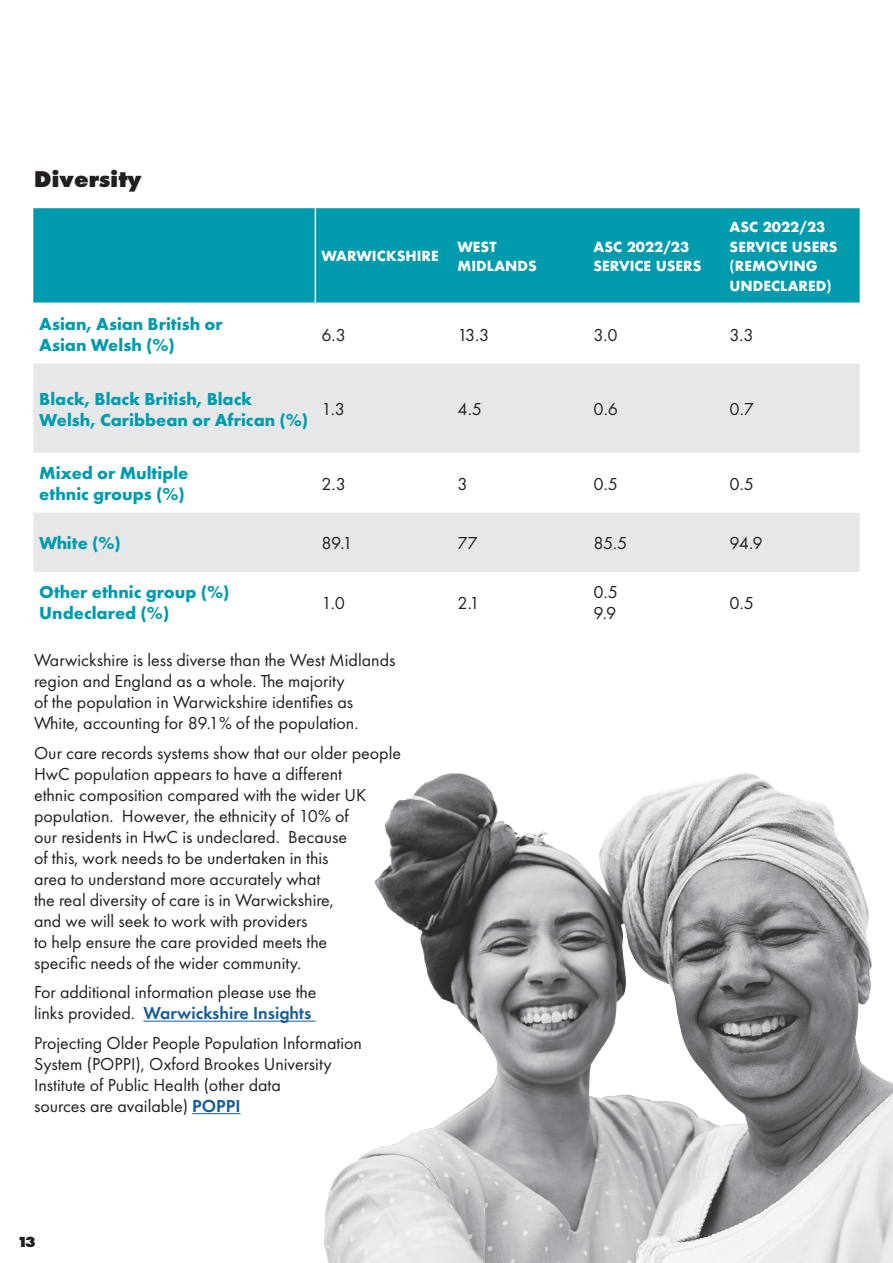
<style>
.page{position:relative;width:893px;height:1263px;background:#fff}
.page>*{position:absolute;margin:0;border:0;box-sizing:border-box;transform-origin:0 0}
.t1{font:800 21px "Futura";color:#231f20}
.t2{font:18px/21px "Futura PT";color:#231f20}
.t3{font:700 18px/21px "Futura PT";color:#009bad}
.t4{font:700 13.5px/19.5px "Futura";color:#fff}
.t5{font:800 13.5px "Futura";color:#231f20}
.s1{font-weight:600;color:#175d9e}
</style>
<div class="page">
<hr style="left:143px;top:1021px;width:172px;height:1px;background:#175d9e">
<hr style="left:192px;top:1113px;width:49px;height:1px;background:#175d9e">
<div style="left:33px;top:208px;width:827px;height:95px;background:#009bad"></div>
<svg style="left:34px;top:363px;width:825px;height:1px"></svg>
<div style="left:33px;top:364px;width:827px;height:89px;background:#e6e7e9"></div>
<div style="left:33px;top:513px;width:827px;height:59px;background:#e6e7e9"></div>
<hr style="left:315px;top:208px;width:1px;height:95px;background:#fff">
<img style="left:311px;top:773px;width:582px;height:490px">
<p class="t1" style="left:34px;top:166px;width:109px">Diversity</p>
<p class="t4" style="left:321px;top:246px;width:119px">WARWICKSHIRE</p>
<p class="t4" style="left:457px;top:237px;width:81px">WEST<br>MIDLANDS</p>
<p class="t4" style="left:593px;top:237px;width:110px">ASC 2022/23<br>SERVICE USERS</p>
<p class="t4" style="left:730px;top:217px;width:110px">ASC 2022/23<br>SERVICE USERS (REMOVING<br>UNDECLARED)</p>
<p class="t3" style="left:39px;top:313px;width:185px">Asian, Asian British or<br>Asian Welsh (%)</p>
<p class="t2" style="left:321px;top:324px;width:26px">6.3</p>
<p class="t2" style="left:457px;top:324px;width:33px">13.3</p>
<p class="t2" style="left:593px;top:324px;width:26px">3.0</p>
<p class="t2" style="left:730px;top:324px;width:26px">3.3</p>
<p class="t3" style="left:39px;top:388px;width:271px">Black, Black British, Black<br>Welsh, Caribbean or African (%)</p>
<p class="t2" style="left:321px;top:398px;width:25px">1.3</p>
<p class="t2" style="left:457px;top:398px;width:26px">4.5</p>
<p class="t2" style="left:593px;top:398px;width:26px">0.6</p>
<p class="t2" style="left:730px;top:398px;width:26px">0.7</p>
<p class="t3" style="left:39px;top:462px;width:151px">Mixed or Multiple ethnic groups (%)</p>
<p class="t2" style="left:321px;top:473px;width:26px">2.3</p>
<p class="t2" style="left:457px;top:473px;width:12px">3</p>
<p class="t2" style="left:593px;top:473px;width:26px">0.5</p>
<p class="t2" style="left:730px;top:473px;width:26px">0.5</p>
<p class="t3" style="left:39px;top:532px;width:83px">White (%)</p>
<p class="t2" style="left:321px;top:532px;width:33px">89.1</p>
<p class="t2" style="left:457px;top:532px;width:22px">77</p>
<p class="t2" style="left:593px;top:532px;width:35px">85.5</p>
<p class="t2" style="left:730px;top:532px;width:35px">94.9</p>
<p class="t3" style="left:39px;top:581px;width:192px">Other ethnic group (%)</p>
<p class="t3" style="left:39px;top:602px;width:132px">Undeclared (%)</p>
<p class="t2" style="left:593px;top:581px;width:26px">0.5</p>
<p class="t2" style="left:593px;top:602px;width:24px">9.9</p>
<p class="t2" style="left:321px;top:592px;width:25px">1.0</p>
<p class="t2" style="left:457px;top:592px;width:24px">2.1</p>
<p class="t2" style="left:730px;top:592px;width:26px">0.5</p>
<p class="t2" style="left:34px;top:650px;width:363px">Warwickshire is less diverse than the West Midlands region and England as a whole. The majority<br>of the population in Warwickshire identifies as White, accounting for 89.1% of the population.</p>
<p class="t2" style="left:34px;top:742px;width:369px">Our care records systems show that our older people HwC population appears to have a different<br>ethnic composition compared with the wider UK population. However, the ethnicity of 10% of<br>our residents in HwC is undeclared. Because<br>of this, work needs to be undertaken in this<br>area to understand more accurately what<br>the real diversity of care is in Warwickshire,<br>and we will seek to work with providers<br>to help ensure the care provided meets the<br>specific needs of the wider community.</p>
<p class="t2" style="left:34px;top:982px;width:284px">For additional information please use the links provided. <span class="s1">Warwickshire Insights</span></p>
<p class="t2" style="left:34px;top:1032px;width:329px">Projecting Older People Population Information System (POPPI), Oxford Brookes University Institute of Public Health (other data<br>sources are available) <span class="s1">POPPI</span></p>
<p class="t5" style="left:17px;top:1234px;width:21px">13</p>
</div>
